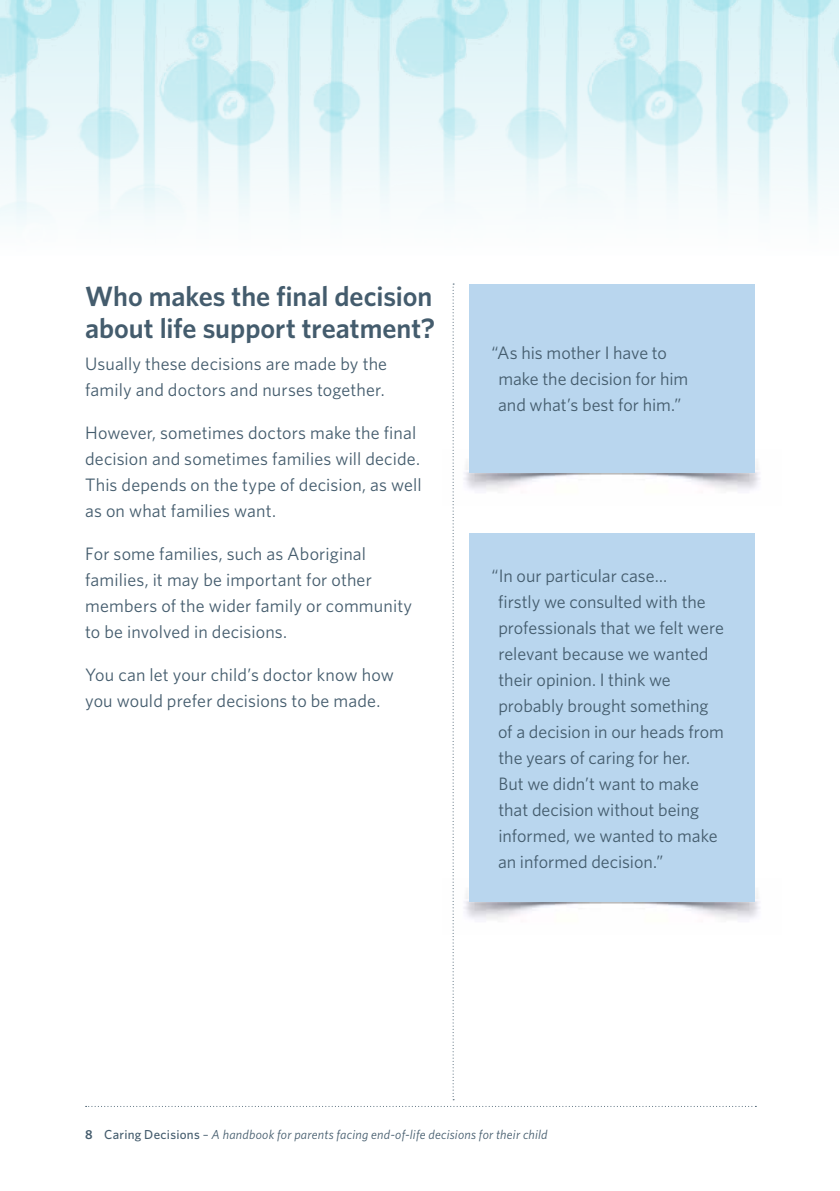
<style>
.page{position:relative;width:840px;height:1191px;background:#fff}
.page>*{position:absolute;margin:0;border:0;box-sizing:border-box;transform-origin:0 0}
.t1{font:600 28px/32px "Whitney";color:#445c6d}
.t2{font:18px/26px "Whitney";color:#445c6d}
.t3{font:italic 13px "Whitney";letter-spacing:.015em;color:#445c6d}
.s1{font-weight:600;font-style:normal}
.s2{font-weight:500;font-style:normal}
.s3{font-style:normal}
</style>
<div class="page">
<svg style="left:86px;top:1106px;width:670px;height:1px"></svg>
<svg style="left:0;top:1px;width:838px;height:224px"></svg>
<div style="left:469px;top:283px;width:285px;height:189px;background:#b9d6ee"></div>
<div style="left:469px;top:533px;width:285px;height:368px;background:#b9d6ee"></div>
<svg style="left:452px;top:283px;width:2px;height:817px"></svg>
<h1 class="t1" style="left:85px;top:280px;width:351px">Who makes the final decision about life support treatment?</h1>
<p class="t2" style="left:85px;top:350px;width:303px">Usually these decisions are made by the family and doctors and nurses together.</p>
<p class="t2" style="left:85px;top:419px;width:338px">However, sometimes doctors make the final decision and sometimes families will decide.<br>This depends on the type of decision, as well as on what families want.</p>
<p class="t2" style="left:85px;top:540px;width:328px">For some families, such as Aboriginal families, it may be important for other members of the wider family or community to be involved in decisions.</p>
<p class="t2" style="left:85px;top:661px;width:310px">You can let your child’s doctor know how you would prefer decisions to be made.</p>
<p class="t2" style="left:498px;top:340px;width:192px;text-indent:-7px">“As his mother I have to make the decision for him and what’s best for him.”</p>
<p class="t2" style="left:497px;top:562px;width:227px;text-indent:-7px">“In our particular case…<br>firstly we consulted with the professionals that we felt were relevant because we wanted their opinion. I think we probably brought something of a decision in our heads from the years of caring for her.<br>But we didn’t want to make that decision without being informed, we wanted to make an informed decision.”</p>
<p class="t3" style="left:85px;top:1126px;width:463px"><span class="s1">8</span> <span class="s2">Caring Decisions</span> <span class="s3">–</span> A handbook for parents facing end-of-life decisions for their child</p>
</div>
